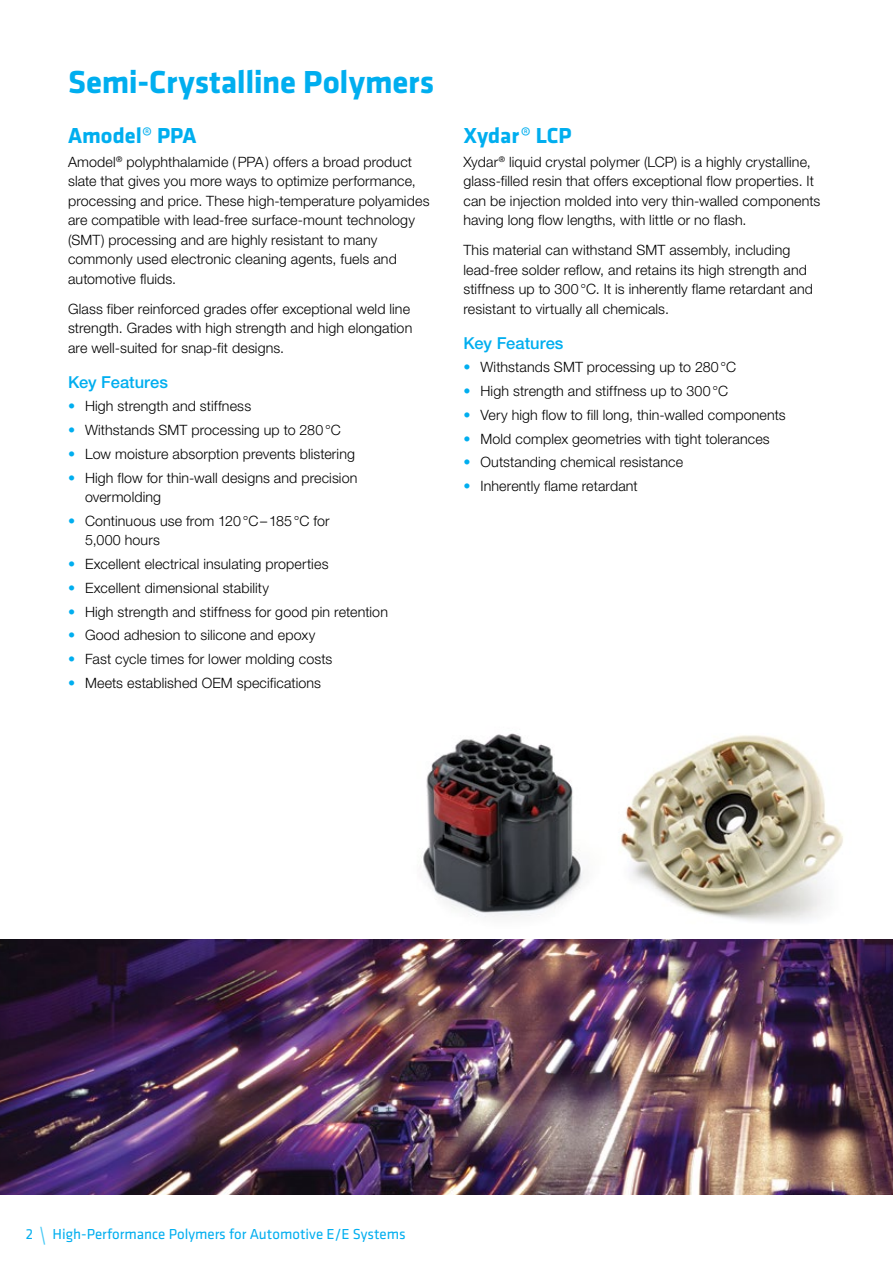
<style>
.page{position:relative;width:893px;height:1263px;background:#fff}
.page>*{position:absolute;margin:0;border:0;box-sizing:border-box;transform-origin:0 0}
.t1{font:700 33px "Klavika";letter-spacing:-.01em;color:#00aeef}
.t2{font:700 22.5px "Klavika";color:#00aeef}
.t3{font:500 16.5px "Helvetica Neue LT Std";color:#00aeef}
.t4{font:15px "Klavika";color:#00aeef}
.t5{font:300 14.25px/19.5px "Helvetica Neue LT Std";letter-spacing:.01em;color:#000}
.s1{font-weight:400}
.s2{color:#00aeef}
.s3{font-size:22.5px;color:#44c8f5}
</style>
<div class="page">
<img style="left:620px;top:735px;width:224px;height:187px">
<img style="left:0;top:940px;width:893px;height:255px">
<img style="left:423px;top:733px;width:161px;height:184px">
<h1 class="t1" style="left:68px;top:58px;width:368px">Semi-Crystalline Polymers</h1>
<h2 class="t2" style="left:68px;top:119px;width:130px">Amodel<span class="s1">®</span> PPA</h2>
<p class="t5" style="left:68px;top:152px;width:363px">Amodel<sup>®</sup> polyphthalamide (PPA) offers a broad product slate that gives you more ways to optimize performance, processing and price. These high-temperature polyamides are compatible with lead-free surface-mount technology (SMT) processing and are highly resistant to many commonly used electronic cleaning agents, fuels and automotive fluids.</p>
<p class="t5" style="left:68px;top:299px;width:346px">Glass fiber reinforced grades offer exceptional weld line strength. Grades with high strength and high elongation are well-suited for snap-fit designs.</p>
<p class="t3" style="left:68px;top:372px;width:102px">Key Features</p>
<p class="t5" style="left:68px;top:396px;width:185px"><span class="s2">•</span> High strength and stiffness</p>
<p class="t5" style="left:68px;top:420px;width:274px"><span class="s2">•</span> Withstands SMT processing up to 280°C</p>
<p class="t5" style="left:68px;top:444px;width:288px"><span class="s2">•</span> Low moisture absorption prevents blistering</p>
<p class="t5" style="left:85px;top:468px;width:274px;text-indent:-17px"><span class="s2">•</span> High flow for thin-wall designs and precision overmolding</p>
<p class="t5" style="left:85px;top:511px;width:246px;text-indent:-17px"><span class="s2">•</span> Continuous use from 120°C–185°C for<br>5,000 hours</p>
<p class="t5" style="left:68px;top:554px;width:262px"><span class="s2">•</span> Excellent electrical insulating properties</p>
<p class="t5" style="left:68px;top:578px;width:203px"><span class="s2">•</span> Excellent dimensional stability</p>
<p class="t5" style="left:68px;top:602px;width:321px"><span class="s2">•</span> High strength and stiffness for good pin retention</p>
<p class="t5" style="left:68px;top:625px;width:249px"><span class="s2">•</span> Good adhesion to silicone and epoxy</p>
<p class="t5" style="left:68px;top:649px;width:266px"><span class="s2">•</span> Fast cycle times for lower molding costs</p>
<p class="t5" style="left:68px;top:673px;width:255px"><span class="s2">•</span> Meets established OEM specifications</p>
<h2 class="t2" style="left:463px;top:119px;width:110px">Xydar<span class="s1">®</span> LCP</h2>
<p class="t5" style="left:463px;top:152px;width:358px">Xydar<sup>®</sup> liquid crystal polymer (LCP) is a highly crystalline, glass-filled resin that offers exceptional flow properties. It can be injection molded into very thin-walled components having long flow lengths, with little or no flash.</p>
<p class="t5" style="left:463px;top:240px;width:351px">This material can withstand SMT assembly, including lead-free solder reflow, and retains its high strength and stiffness up to 300°C. It is inherently flame retardant and resistant to virtually all chemicals.</p>
<p class="t3" style="left:463px;top:333px;width:102px">Key Features</p>
<p class="t5" style="left:463px;top:357px;width:274px"><span class="s2">•</span> Withstands SMT processing up to 280°C</p>
<p class="t5" style="left:463px;top:381px;width:266px"><span class="s2">•</span> High strength and stiffness up to 300°C</p>
<p class="t5" style="left:463px;top:405px;width:324px"><span class="s2">•</span> Very high flow to fill long, thin-walled components</p>
<p class="t5" style="left:463px;top:429px;width:308px"><span class="s2">•</span> Mold complex geometries with tight tolerances</p>
<p class="t5" style="left:463px;top:452px;width:221px"><span class="s2">•</span> Outstanding chemical resistance</p>
<p class="t5" style="left:463px;top:476px;width:176px"><span class="s2">•</span> Inherently flame retardant</p>
<p class="t4" style="left:26px;top:1224px;width:381px">2 <span class="s3">\</span> High-Performance Polymers for Automotive E/E Systems</p>
</div>
